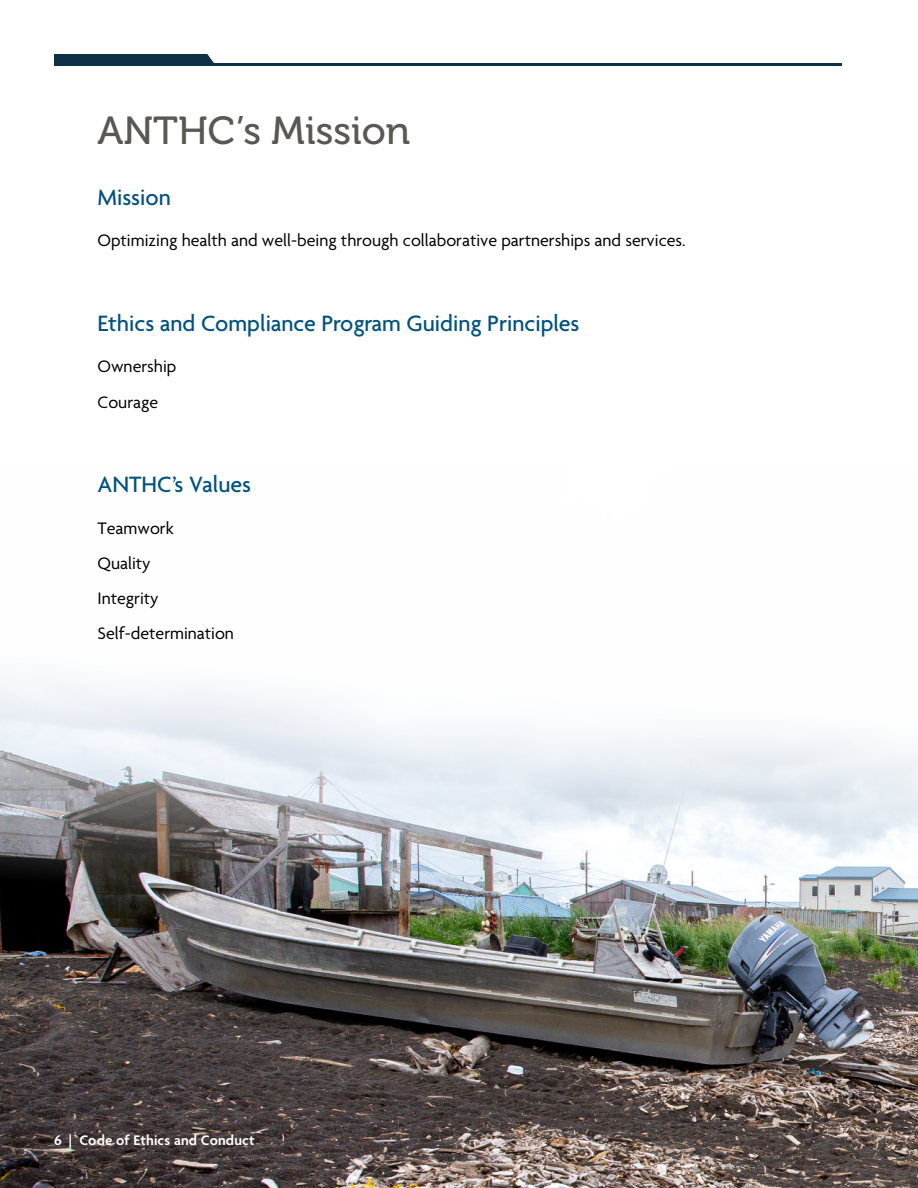
<style>
.page{position:relative;width:918px;height:1188px;background:#fff}
.page>*{position:absolute;margin:0;border:0;box-sizing:border-box;transform-origin:0 0}
.Subheader{font:39px "Museo 500";color:#5a5854}
.Paragraph_SubHeader{font:500 24px "Agenda";color:#00527e}
.Body_Copy{font:18px "Agenda";color:#000}
.t1{font:600 15px "Agenda";letter-spacing:.01em;color:#fff}
</style>
<div class="page">
<img style="left:0;top:680px;width:918px;height:508px">
<hr style="left:54px;top:63px;width:788px;height:3px;background:#0d3147">
<svg style="left:54px;top:54px;width:160px;height:9px"></svg>
<p class="Subheader" style="left:98px;top:109px;width:314px">ANTHC’s Mission</p>
<p class="Paragraph_SubHeader" style="left:98px;top:184px;width:75px">Mission</p>
<p class="Body_Copy" style="left:98px;top:231px;width:590px">Optimizing health and well-being through collaborative partnerships and services.</p>
<p class="Paragraph_SubHeader" style="left:98px;top:310px;width:484px">Ethics and Compliance Program Guiding Principles</p>
<p class="Body_Copy" style="left:98px;top:357px;width:80px">Ownership</p>
<p class="Body_Copy" style="left:98px;top:392px;width:62px">Courage</p>
<p class="Paragraph_SubHeader" style="left:98px;top:471px;width:155px">ANTHC’s Values</p>
<p class="Body_Copy" style="left:98px;top:518px;width:78px">Teamwork</p>
<p class="Body_Copy" style="left:98px;top:553px;width:55px">Quality</p>
<p class="Body_Copy" style="left:98px;top:588px;width:63px">Integrity</p>
<p class="Body_Copy" style="left:98px;top:623px;width:138px">Self-determination</p>
<p class="t1" style="left:54px;top:1132px;width:202px">6 | Code of Ethics and Conduct</p>
</div>
